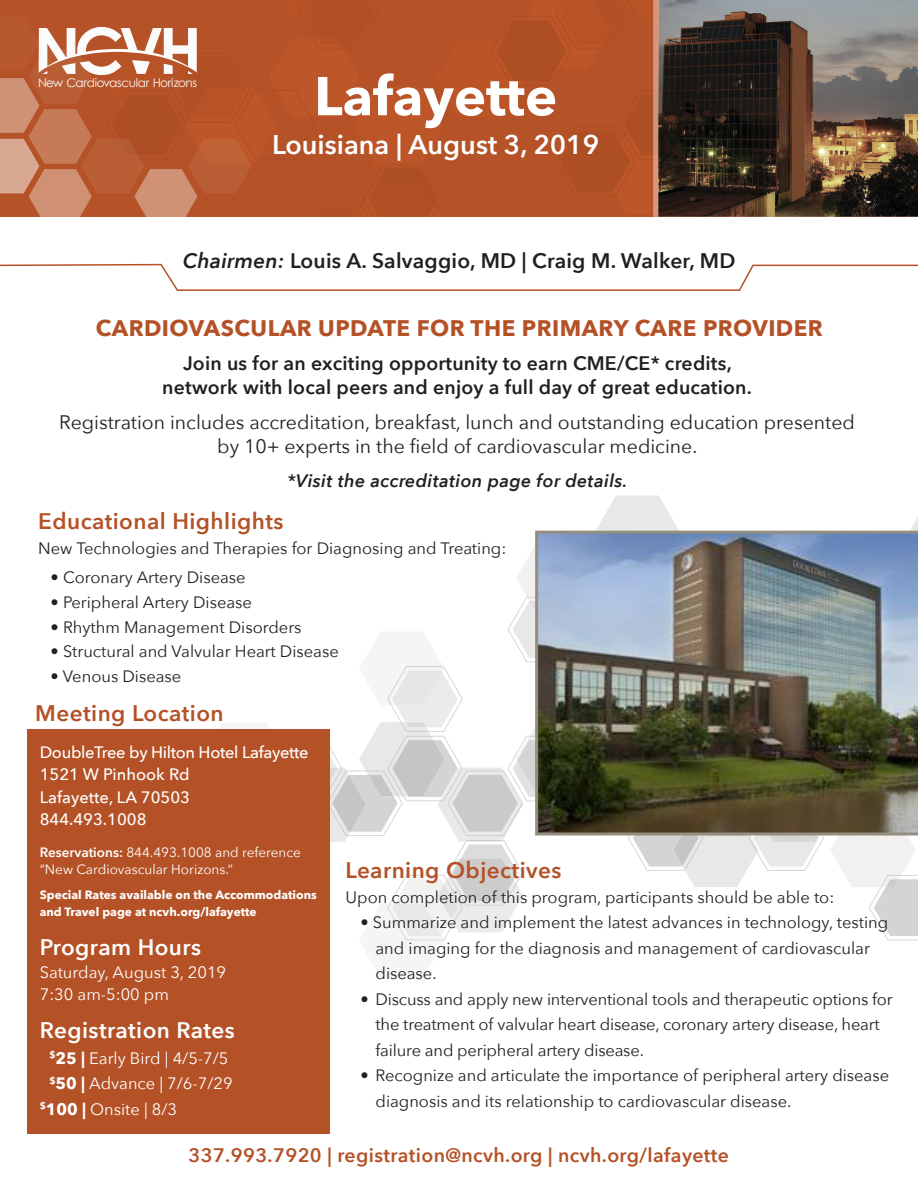
<style>
.page{position:relative;width:918px;height:1188px;background:#fff}
.page>*{position:absolute;margin:0;border:0;box-sizing:border-box;transform-origin:0 0}
.t1{font:700 63.9px "Century Gothic";color:#fcfbfc}
.t2{font:700 54px "Avenir Next";color:#fff}
.t3{font:600 27px "Avenir Next";color:#fff}
.t4{font:600 22.5px "Avenir Next";letter-spacing:.02em;color:#b45126}
.t5{font:700 22.5px "Avenir Next";letter-spacing:.02em;color:#b45126}
.t6{font:600 22.5px "Avenir Next";letter-spacing:.02em;color:#fff}
.t7{font:600 21px "Avenir Next";letter-spacing:.01em;color:#231f20}
.t8{font:19.5px/24px "Avenir Next";color:#231f20;text-align:center}
.t9{font:600 19.5px "Avenir Next";letter-spacing:.01em;color:#231f20}
.t10{font:600 19.5px "Avenir Next";letter-spacing:.02em;color:#b45126}
.t11{font:italic 600 18px "Avenir Next";letter-spacing:.02em;color:#231f20}
.t12{font:16.5px/25.5px "Avenir Next";color:#231f20}
.t13{font:16.5px "Avenir Next";color:#fff}
.t14{font:500 16.5px "Avenir Next";letter-spacing:-.015em;color:#fff}
.t15{font:13.5px "Avenir Next";color:#fff}
.t16{font:700 12px "Avenir Next";color:#fff}
.t17{font:12px "Century Gothic";letter-spacing:-.04em;color:#f9fafb}
.s1{font-style:italic}
.s2{font-weight:600}
.s3{font-weight:700}
</style>
<div class="page">
<svg style="left:329px;top:495px;width:589px;height:483px"></svg>
<svg style="left:0;top:263px;width:918px;height:28px"></svg>
<div style="left:27px;top:729px;width:302px;height:405px;background:#b45126"></div>
<svg style="left:0;top:0;width:653px;height:217px;background:#b7572e"></svg>
<img style="left:658px;top:0;width:260px;height:217px">
<img style="left:535px;top:531px;width:383px;height:305px">
<p class="t1" style="left:33px;top:2px;width:170px">NCVH</p>
<p class="t17" style="left:38px;top:74px;width:161px">New Cardiovascular Horizons</p>
<p class="t2" style="left:314px;top:50px;width:245px">Lafayette</p>
<p class="t3" style="left:272px;top:122px;width:329px">Louisiana | August 3, 2019</p>
<p class="t7" style="left:183px;top:242px;width:554px"><span class="s1">Chairmen:</span> Louis A. Salvaggio, MD | Craig M. Walker, MD</p>
<p class="t5" style="left:96px;top:309px;width:728px">CARDIOVASCULAR UPDATE FOR THE PRIMARY CARE PROVIDER</p>
<p class="t9" style="left:183px;top:346px;width:550px">Join us for an exciting opportunity to earn CME/CE* credits,</p>
<p class="t9" style="left:162px;top:371px;width:591px">network with local peers and enjoy a full day of great education.</p>
<p class="t8" style="left:59px;top:409px;width:797px">Registration includes accreditation, breakfast, lunch and outstanding education presented by 10+ experts in the field of cardiovascular medicine.</p>
<p class="t11" style="left:287px;top:465px;width:342px">*Visit the accreditation page for details.</p>
<p class="t4" style="left:38px;top:502px;width:247px">Educational Highlights</p>
<p class="t12" style="left:38px;top:535px;width:470px">New Technologies and Therapies for Diagnosing and Treating:</p>
<p class="t12" style="left:51px;top:564px;width:197px">• Coronary Artery Disease</p>
<p class="t12" style="left:51px;top:589px;width:203px">• Peripheral Artery Disease</p>
<p class="t12" style="left:51px;top:613px;width:252px">• Rhythm Management Disorders</p>
<p class="t12" style="left:51px;top:638px;width:290px">• Structural and Valvular Heart Disease</p>
<p class="t12" style="left:51px;top:663px;width:132px">• Venous Disease</p>
<p class="t4" style="left:35px;top:694px;width:190px">Meeting Location</p>
<p class="t14" style="left:40px;top:738px;width:270px">DoubleTree by Hilton Hotel Lafayette</p>
<p class="t14" style="left:40px;top:760px;width:151px">1521 W Pinhook Rd</p>
<p class="t14" style="left:40px;top:783px;width:152px">Lafayette, LA 70503</p>
<p class="t14" style="left:40px;top:805px;width:108px">844.493.1008</p>
<p class="t15" style="left:40px;top:840px;width:263px"><span class="s2">Reservations:</span> 844.493.1008 and reference</p>
<p class="t15" style="left:40px;top:858px;width:195px">“New Cardiovascular Horizons.”</p>
<p class="t16" style="left:40px;top:884px;width:278px">Special Rates available on the Accommodations</p>
<p class="t16" style="left:40px;top:901px;width:218px">and Travel page at ncvh.org/lafayette</p>
<p class="t6" style="left:40px;top:928px;width:163px">Program Hours</p>
<p class="t13" style="left:40px;top:958px;width:188px">Saturday, August 3, 2019</p>
<p class="t13" style="left:40px;top:981px;width:131px">7:30 am-5:00 pm</p>
<p class="t6" style="left:40px;top:1011px;width:197px">Registration Rates</p>
<p class="t13" style="left:49px;top:1044px;width:181px"><sup>$</sup><span class="s3">25 |</span> Early Bird | 4/5-7/5</p>
<p class="t13" style="left:49px;top:1070px;width:185px"><sup>$</sup><span class="s3">50 |</span> Advance | 7/6-7/29</p>
<p class="t13" style="left:40px;top:1095px;width:139px"><sup>$</sup><span class="s3">100 |</span> Onsite | 8/3</p>
<p class="t4" style="left:346px;top:851px;width:218px">Learning Objectives</p>
<p class="t12" style="left:346px;top:883px;width:490px">Upon completion of this program, participants should be able to:</p>
<p class="t12" style="left:376px;top:909px;width:514px;text-indent:-15px">• Summarize and implement the latest advances in technology, testing and imaging for the diagnosis and management of cardiovascular disease.</p>
<p class="t12" style="left:376px;top:985px;width:519px;text-indent:-15px">• Discuss and apply new interventional tools and therapeutic options for the treatment of valvular heart disease, coronary artery disease, heart failure and peripheral artery disease.</p>
<p class="t12" style="left:376px;top:1062px;width:515px;text-indent:-15px">• Recognize and articulate the importance of peripheral artery disease diagnosis and its relationship to cardiovascular disease.</p>
<p class="t10" style="left:188px;top:1139px;width:542px">337.993.7920 | registration@ncvh.org | ncvh.org/lafayette</p>
</div>
